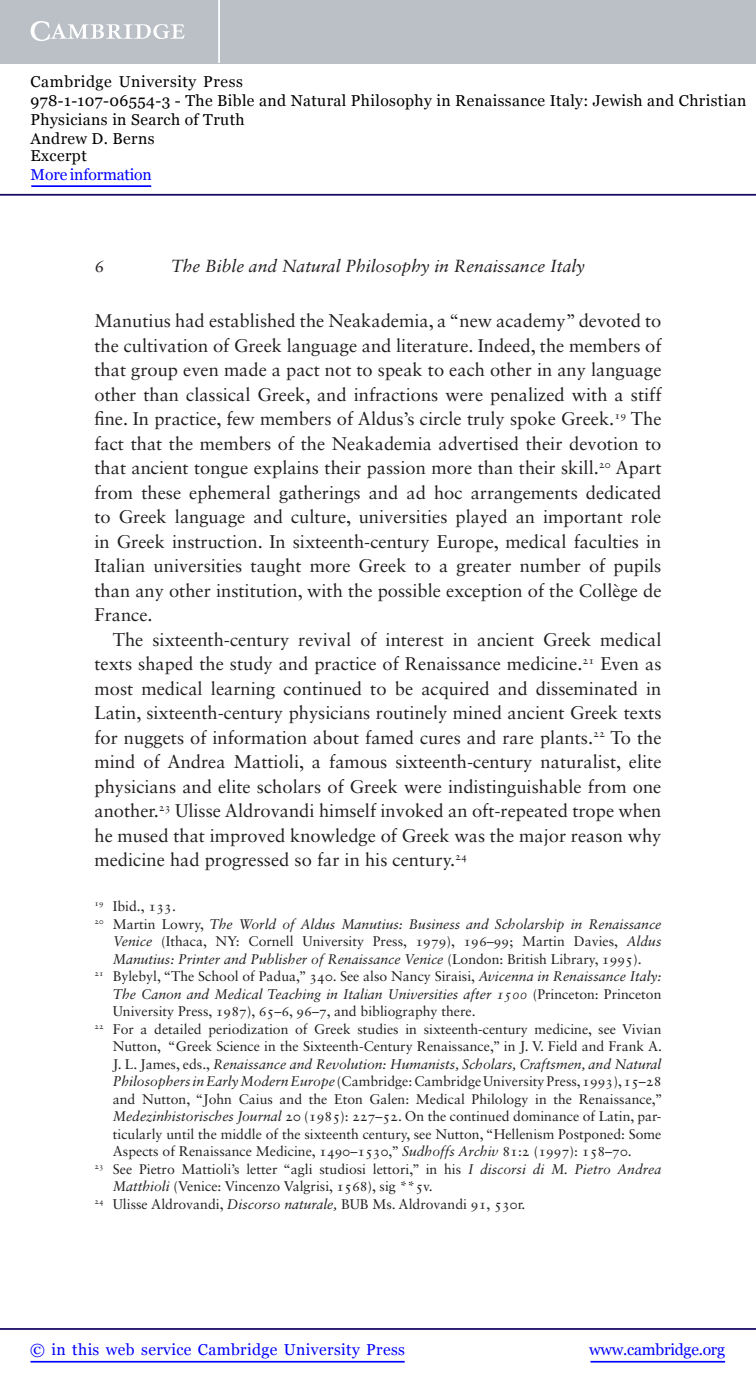
<style>
.page{position:relative;width:756px;height:1388px;background:#fff}
.page>*{position:absolute;margin:0;border:0;box-sizing:border-box;transform-origin:0 0}
.t1{font:18.38px/24.5px "Sabon LT Std";color:#231f20;text-align:justify}
.t2{font:italic 17.5px "Sabon LT Std";color:#231f20}
.t3{font:17.5px "Sabon LT Std";color:#231f20}
.t4{font:15.75px/18.6px "Georgia";letter-spacing:.025em;color:#000}
.t5{font:15.75px "Georgia";letter-spacing:.025em;color:#00f}
.t6{font:15.75px "Georgia";letter-spacing:-.015em;color:#00f}
.t7{font:15.75px "Georgia";letter-spacing:-.01em;color:#00f}
.t8{font:14px "Sabon LT Std";color:#231f20}
.t9{font:italic 14px "Sabon LT Std";color:#231f20}
.s1{font-style:normal}
.s2{font-style:italic}
</style>
<div class="page">
<hr style="left:591px;top:1361px;width:134px;height:1px;background:#00f">
<hr style="left:0;top:1328px;width:756px;height:2px;background:#150666">
<hr style="left:31px;top:1361px;width:374px;height:1px;background:#00f">
<div style="left:0;top:0;width:756px;height:63px;background:#bac0c6"></div>
<svg style="left:31px;top:21px;width:154px;height:20px"></svg>
<hr style="left:218px;top:0;width:2px;height:63px;background:#fff">
<hr style="left:0;top:194px;width:756px;height:2px;background:#150666">
<hr style="left:31px;top:185px;width:120px;height:2px;background:#00f">
<p class="t4" style="left:31px;top:73px;width:717px">Cambridge University Press<br>978-1-107-06554-3 - The Bible and Natural Philosophy in Renaissance Italy: Jewish and Christian Physicians in Search of Truth<br>Andrew D. Berns<br>Excerpt</p>
<p class="t7" style="left:31px;top:165px;width:123px">More information</p>
<p class="t3" style="left:94px;top:259px;width:11px">6</p>
<p class="t2" style="left:171px;top:259px;width:415px">The Bible and Natural Philosophy in Renaissance Italy</p>
<p class="t1" style="left:94px;top:310px;width:569px">Manutius had established the Neakademia, a “new academy” devoted to the cultivation of Greek language and literature. Indeed, the members of that group even made a pact not to speak to each other in any language other than classical Greek, and infractions were penalized with a stiff fine. In practice, few members of Aldus’s circle truly spoke Greek. <sup>19</sup> The fact that the members of the Neakademia advertised their devotion to that ancient tongue explains their passion more than their skill. <sup>20</sup> Apart from these ephemeral gatherings and ad hoc arrangements dedicated to Greek language and culture, universities played an important role in Greek instruction. In sixteenth-century Europe, medical faculties in Italian universities taught more Greek to a greater number of pupils than any other institution, with the possible exception of the Coll è ge de France.</p>
<p class="t1" style="left:94px;top:629px;width:569px;text-indent:18px">The sixteenth-century revival of interest in ancient Greek medical texts shaped the study and practice of Renaissance medicine. <sup>21</sup> Even as most medical learning continued to be acquired and disseminated in Latin, sixteenth-century physicians routinely mined ancient Greek texts for nuggets of information about famed cures and rare plants. <sup>22</sup> To the mind of Andrea Mattioli, a famous sixteenth-century naturalist, elite physicians and elite scholars of Greek were indistinguishable from one another. <sup>23</sup> Ulisse Aldrovandi himself invoked an oft-repeated trope when he mused that improved knowledge of Greek was the major reason why medicine had progressed so far in his century. <sup>24</sup></p>
<p class="t8" style="left:94px;top:900px;width:83px"><sup>19</sup> Ibid ., 133.</p>
<p class="t9" style="left:94px;top:918px;width:569px"><sup>20</sup> <span class="s1">Martin Lowry ,</span> The World of Aldus Manutius: Business and Scholarship in Renaissance</p>
<p class="t8" style="left:113px;top:935px;width:550px"><span class="s2">Venice</span> ( Ithaca, NY : Cornell University Press , 1979 ), 196–99 ; Martin Davies , <span class="s2">Aldus</span></p>
<p class="t9" style="left:113px;top:953px;width:530px">Manutius: Printer and Publisher of Renaissance Venice <span class="s1">( London : British Library , 1995).</span></p>
<p class="t8" style="left:94px;top:970px;width:569px"><sup>21</sup> Bylebyl, “The School of Padua,” 340. See also Nancy Siraisi , <span class="s2">Avicenna in Renaissance Italy:</span></p>
<p class="t9" style="left:113px;top:988px;width:550px">The Canon and Medical Teaching in Italian Universities after 1500 <span class="s1">( Princeton : Princeton</span></p>
<p class="t8" style="left:113px;top:1005px;width:364px">University Press , 1987), 65–6, 96–7, and bibliography there.</p>
<p class="t8" style="left:94px;top:1023px;width:568px"><sup>22</sup> For a detailed periodization of Greek studies in sixteenth-century medicine, see Vivian</p>
<p class="t8" style="left:113px;top:1040px;width:551px">Nutton , “Greek Science in the Sixteenth-Century Renaissance,” in J. V. Field and Frank A.</p>
<p class="t9" style="left:113px;top:1058px;width:550px"><span class="s1">J. L. James , eds.,</span> Renaissance and Revolution: Humanists, Scholars, Craftsmen, and Natural</p>
<p class="t8" style="left:113px;top:1075px;width:550px"><span class="s2">Philosophers in Early Modern Europe</span> ( Cambridge : Cambridge University Press , 1993 ), 15–28</p>
<p class="t8" style="left:113px;top:1093px;width:551px">and Nutton, “John Caius and the Eton Galen: Medical Philology in the Renaissance,”</p>
<p class="t8" style="left:113px;top:1110px;width:550px"><span class="s2">Medezinhistorisches Journal</span> 20 (1985): 227–52. On the continued dominance of Latin, par-</p>
<p class="t8" style="left:113px;top:1128px;width:550px">ticularly until the middle of the sixteenth century, see Nutton, “Hellenism Postponed: Some</p>
<p class="t8" style="left:113px;top:1145px;width:520px">Aspects of Renaissance Medicine, 1490–1530,” <span class="s2">Sudhoffs Archiv</span> 81:2 (1997): 158–70.</p>
<p class="t8" style="left:94px;top:1163px;width:569px"><sup>23</sup> See Pietro Mattioli ’s letter “agli studiosi lettori,” in his <span class="s2">I discorsi di M. Pietro Andrea</span></p>
<p class="t8" style="left:113px;top:1180px;width:321px"><span class="s2">Matthioli</span> ( Venice: Vincenzo Valgrisi , 1568), sig **5v.</p>
<p class="t8" style="left:94px;top:1198px;width:432px"><sup>24</sup> Ulisse Aldrovandi, <span class="s2">Discorso naturale,</span> BUB Ms. Aldrovandi 91, 530r.</p>
<p class="t5" style="left:30px;top:1339px;width:376px">© in this web service Cambridge University Press</p>
<p class="t6" style="left:589px;top:1339px;width:137px">www.cambridge.org</p>
</div>
